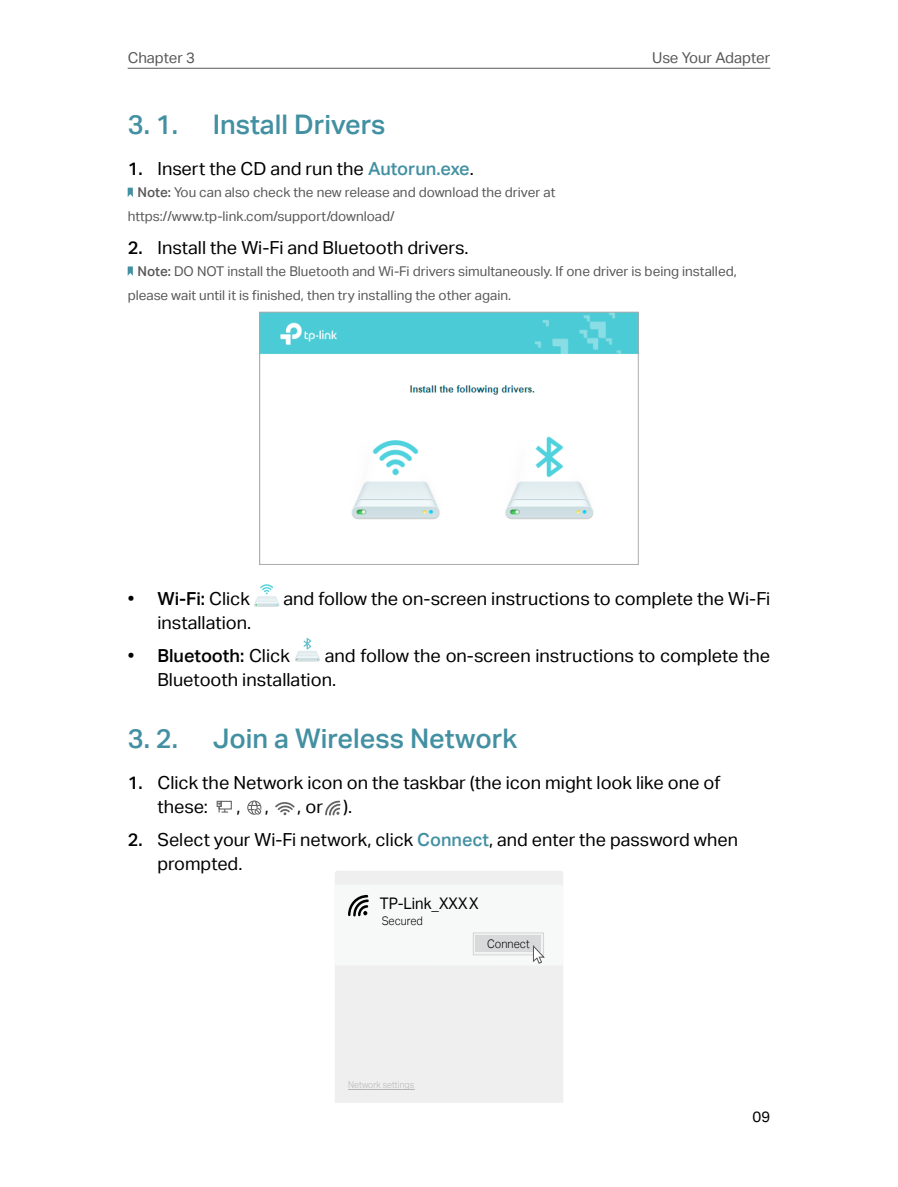
<style>
.page{position:relative;width:898px;height:1187px;background:#fff}
.page>*{position:absolute;margin:0;border:0;box-sizing:border-box;transform-origin:0 0}
.t1{font:27px "TP Link Aktiv Medium";color:#4290a2}
.t2{font:18px/24px "TP Link Aktiv Regular";color:#000}
.t3{font:18px "TP Link Aktiv Medium";color:#000}
.t4{font:15.9px "TP Link Aktiv Regular";color:#000;scale:.93 1}
.t5{font:15px "TP Link Aktiv Regular";color:#595757}
.t6{font:15px "TP Link Aktiv Regular";color:#000}
.正文{font:13.5px/24px "TP Link Aktiv Regular";color:#595757}
.t7{font:11.85px "TP Link Aktiv Light";color:#000;scale:.93 1}
.t8{font:9.45px "TP Link Aktiv Light";color:#b5b6b6;scale:.93 1}
.s1{font-family:"TP Link Aktiv Medium"}
.s2{font-family:"TP Link Aktiv Medium";color:#4290a2}
.s3{font-family:"TP Link Aktiv Regular"}
</style>
<div class="page">
<hr style="left:128px;top:68px;width:642px;height:1px;background:#595757">
<svg style="left:128px;top:188px;width:5px;height:9px"></svg>
<svg style="left:128px;top:266px;width:5px;height:10px"></svg>
<img style="left:261px;top:314px;width:375px;height:206px">
<div style="left:259px;top:312px;width:379px;height:252px;border:1px solid #aaabab"></div>
<svg style="left:254px;top:584px;width:26px;height:23px"></svg>
<svg style="left:294px;top:638px;width:26px;height:24px"></svg>
<div style="left:335px;top:871px;width:228px;height:231px;background:#efefef"></div>
<div style="left:334px;top:884px;width:229px;height:81px;background:#f7f8f8"></div>
<svg style="left:348px;top:894px;width:20px;height:22px"></svg>
<div style="left:473px;top:932px;width:70px;height:22px;border:1px solid #d3d3d4"></div>
<div style="left:475px;top:935px;width:66px;height:17px;background:#d8d9da"></div>
<svg style="left:348px;top:1088px;width:66px;height:1px"></svg>
<svg style="left:532px;top:945px;width:13px;height:19px"></svg>
<svg style="left:216px;top:800px;width:16px;height:12px"></svg>
<div style="left:247px;top:800px;width:14px;height:14px;border:1px solid #656464;border-radius:50%"></div>
<svg style="left:248px;top:800px;width:13px;height:15px"></svg>
<svg style="left:275px;top:802px;width:19px;height:13px"></svg>
<svg style="left:325px;top:800px;width:15px;height:15px"></svg>
<p class="t5" style="left:128px;top:49px;width:69px">Chapter 3</p>
<p class="t5" style="left:651px;top:49px;width:120px">Use Your Adapter</p>
<p class="t1" style="left:128px;top:109px;width:52px">3. 1.</p>
<p class="t1" style="left:213px;top:109px;width:174px">Install Drivers</p>
<p class="t2" style="left:128px;top:156px;width:347px"><span class="s1">1.</span> Insert the CD and run the <span class="s2">Autorun.exe</span>.</p>
<p class="正文" style="left:128px;top:180px;width:429px;text-indent:10px"><span class="s1">Note:</span> You can also check the new release and download the driver at https://www.tp-link.com/support/download/</p>
<p class="t2" style="left:128px;top:235px;width:342px"><span class="s1">2.</span> Install the Wi-Fi and Bluetooth drivers.</p>
<p class="正文" style="left:128px;top:259px;width:610px;text-indent:10px"><span class="s1">Note:</span> DO NOT install the Bluetooth and Wi-Fi drivers simultaneously. If one driver is being installed, please wait until it is finished, then try installing the other again.</p>
<p class="t2" style="left:128px;top:587px;width:124px">• <span class="s1">Wi-Fi:</span> Click</p>
<p class="t2" style="left:283px;top:587px;width:488px">and follow the on-screen instructions to complete the Wi-Fi</p>
<p class="t2" style="left:157px;top:611px;width:95px">installation.</p>
<p class="t3" style="left:128px;top:644px;width:164px"><span class="s3">•</span> Bluetooth: <span class="s3">Click</span></p>
<p class="t2" style="left:157px;top:643px;width:614px;text-indent:167px">and follow the on-screen instructions to complete the<br>Bluetooth installation.</p>
<p class="t1" style="left:128px;top:723px;width:52px">3. 2.</p>
<p class="t1" style="left:213px;top:723px;width:306px">Join a Wireless Network</p>
<p class="t2" style="left:157px;top:771px;width:564px;text-indent:-30px"><span class="s1">1.</span> Click the Network icon on the taskbar (the icon might look like one of these:</p>
<p class="t2" style="left:236px;top:795px;width:6px">,</p>
<p class="t2" style="left:265px;top:795px;width:6px">,</p>
<p class="t2" style="left:297px;top:795px;width:56px">, or ).</p>
<p class="t2" style="left:157px;top:827px;width:581px;text-indent:-30px"><span class="s1">2.</span> Select your Wi-Fi network, click <span class="s2">Connect</span>, and enter the password when prompted.</p>
<p class="t4" style="left:380px;top:893px;width:107px">TP-Link_XXXX</p>
<p class="t7" style="left:381px;top:914px;width:46px">Secured</p>
<p class="t8" style="left:348px;top:1079px;width:73px">Network settings</p>
<p class="t7" style="left:487px;top:937px;width:47px">Connect</p>
<p class="t6" style="left:752px;top:1107px;width:19px">09</p>
</div>
